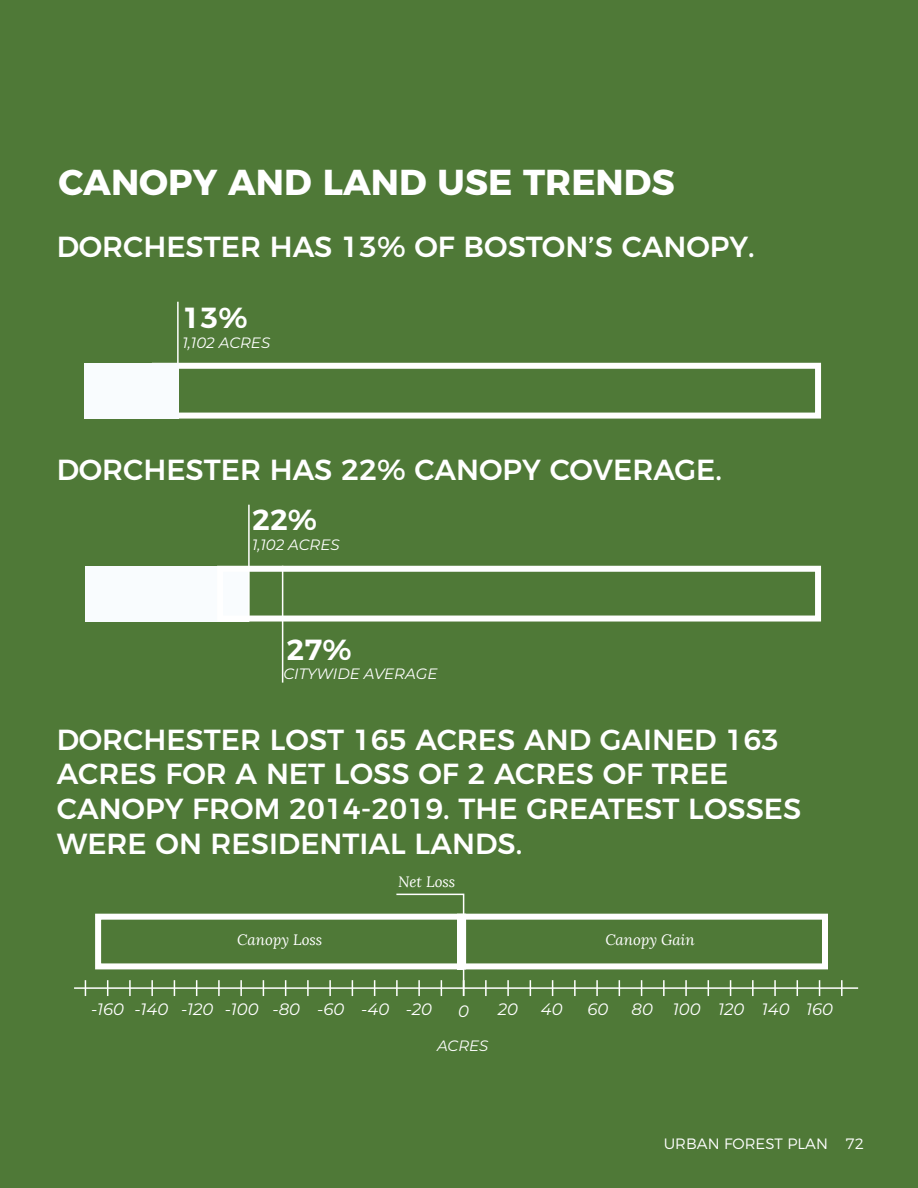
<style>
.page{position:relative;width:918px;height:1188px;background:#4f7937}
.page>*{position:absolute;margin:0;border:0;box-sizing:border-box;transform-origin:0 0}
.t1{font:700 36px "Montserrat";color:#fff}
.t2{font:500 29.1px/34.8px "Montserrat";color:#fff}
.t3{font:600 29.1px "Montserrat";color:#fff}
.Subheader_1{font:italic 16.5px "Montserrat";color:#fff}
.t4{font:italic 15px "Montserrat";color:#fff}
.t5{font:italic 15px "Lora";color:#fff}
.t6{font:300 15px "Montserrat";color:#fff}
</style>
<div class="page">
<div style="left:85px;top:566px;width:164px;height:56px;background:#f9fcfe"></div>
<div style="left:217px;top:566px;width:604px;height:56px;border:6px solid #fff"></div>
<hr style="left:177px;top:302px;width:2px;height:117px;background:#fff">
<hr style="left:248px;top:505px;width:2px;height:117px;background:#fff">
<div style="left:152px;top:363px;width:669px;height:56px;border:6px solid #fff"></div>
<div style="left:84px;top:363px;width:95px;height:56px;background:#f9fcfe"></div>
<div style="left:95px;top:914px;width:371px;height:55px;border:6px solid #fff"></div>
<div style="left:457px;top:914px;width:371px;height:55px;border:6px solid #fff"></div>
<svg style="left:841px;top:980px;width:2px;height:16px"></svg>
<svg style="left:819px;top:980px;width:1px;height:16px"></svg>
<svg style="left:797px;top:980px;width:1px;height:16px"></svg>
<svg style="left:774px;top:980px;width:2px;height:16px"></svg>
<svg style="left:752px;top:980px;width:2px;height:16px"></svg>
<svg style="left:374px;top:980px;width:1px;height:16px"></svg>
<svg style="left:730px;top:980px;width:1px;height:16px"></svg>
<svg style="left:352px;top:980px;width:1px;height:16px"></svg>
<svg style="left:708px;top:980px;width:1px;height:16px"></svg>
<svg style="left:329px;top:980px;width:2px;height:16px"></svg>
<svg style="left:685px;top:980px;width:2px;height:16px"></svg>
<svg style="left:307px;top:980px;width:2px;height:16px"></svg>
<svg style="left:663px;top:980px;width:2px;height:16px"></svg>
<svg style="left:285px;top:980px;width:1px;height:16px"></svg>
<svg style="left:641px;top:980px;width:1px;height:16px"></svg>
<svg style="left:263px;top:980px;width:1px;height:16px"></svg>
<svg style="left:619px;top:980px;width:1px;height:16px"></svg>
<svg style="left:240px;top:980px;width:2px;height:16px"></svg>
<svg style="left:596px;top:980px;width:2px;height:16px"></svg>
<svg style="left:218px;top:980px;width:2px;height:16px"></svg>
<svg style="left:574px;top:980px;width:2px;height:16px"></svg>
<svg style="left:196px;top:980px;width:1px;height:16px"></svg>
<svg style="left:552px;top:980px;width:1px;height:16px"></svg>
<svg style="left:174px;top:980px;width:1px;height:16px"></svg>
<svg style="left:530px;top:980px;width:1px;height:16px"></svg>
<svg style="left:151px;top:980px;width:2px;height:16px"></svg>
<svg style="left:507px;top:980px;width:2px;height:16px"></svg>
<svg style="left:129px;top:980px;width:2px;height:16px"></svg>
<svg style="left:485px;top:980px;width:2px;height:16px"></svg>
<svg style="left:107px;top:980px;width:1px;height:16px"></svg>
<svg style="left:85px;top:980px;width:1px;height:16px"></svg>
<hr style="left:74px;top:987px;width:784px;height:2px;background:#fff">
<hr style="left:282px;top:566px;width:1px;height:117px;background:#fff">
<svg style="left:395px;top:893px;width:70px;height:103px"></svg>
<p class="t1" style="left:59px;top:152px;width:618px">CANOPY AND LAND USE TRENDS</p>
<p class="t2" style="left:57px;top:227px;width:699px">DORCHESTER HAS 13% OF BOSTON’S CANOPY.</p>
<p class="t3" style="left:183px;top:294px;width:67px">13%</p>
<p class="t4" style="left:183px;top:332px;width:89px">1,102 ACRES</p>
<p class="t2" style="left:57px;top:450px;width:667px">DORCHESTER HAS 22% CANOPY COVERAGE.</p>
<p class="t3" style="left:252px;top:496px;width:67px">22%</p>
<p class="t4" style="left:252px;top:534px;width:89px">1,102 ACRES</p>
<p class="t3" style="left:287px;top:626px;width:67px">27%</p>
<p class="t4" style="left:283px;top:663px;width:155px">CITYWIDE AVERAGE</p>
<p class="t2" style="left:57px;top:720px;width:746px">DORCHESTER LOST 165 ACRES AND GAINED 163<br>ACRES FOR A NET LOSS OF 2 ACRES OF TREE CANOPY FROM 2014-2019. THE GREATEST LOSSES WERE ON RESIDENTIAL LANDS.</p>
<p class="t5" style="left:398px;top:873px;width:59px">Net Loss</p>
<p class="t5" style="left:237px;top:930px;width:87px">Canopy Loss</p>
<p class="t5" style="left:605px;top:930px;width:91px">Canopy Gain</p>
<p class="Subheader_1" style="left:91px;top:998px;width:34px">-160</p>
<p class="Subheader_1" style="left:134px;top:998px;width:35px">-140</p>
<p class="Subheader_1" style="left:181px;top:998px;width:34px">-120</p>
<p class="Subheader_1" style="left:225px;top:998px;width:35px">-100</p>
<p class="Subheader_1" style="left:272px;top:998px;width:29px">-80</p>
<p class="Subheader_1" style="left:317px;top:998px;width:29px">-60</p>
<p class="Subheader_1" style="left:361px;top:998px;width:30px">-40</p>
<p class="Subheader_1" style="left:406px;top:998px;width:28px">-20</p>
<p class="Subheader_1" style="left:498px;top:998px;width:22px">20</p>
<p class="Subheader_1" style="left:541px;top:998px;width:23px">40</p>
<p class="Subheader_1" style="left:587px;top:998px;width:22px">60</p>
<p class="Subheader_1" style="left:632px;top:998px;width:23px">80</p>
<p class="Subheader_1" style="left:673px;top:998px;width:29px">100</p>
<p class="Subheader_1" style="left:718px;top:998px;width:28px">120</p>
<p class="Subheader_1" style="left:762px;top:998px;width:29px">140</p>
<p class="Subheader_1" style="left:806px;top:998px;width:28px">160</p>
<p class="Subheader_1" style="left:458px;top:999px;width:12px">0</p>
<p class="t4" style="left:437px;top:1035px;width:53px">ACRES</p>
<p class="t6" style="left:664px;top:1131px;width:166px">URBAN FOREST PLAN</p>
<p class="t6" style="left:845px;top:1131px;width:20px">72</p>
</div>
